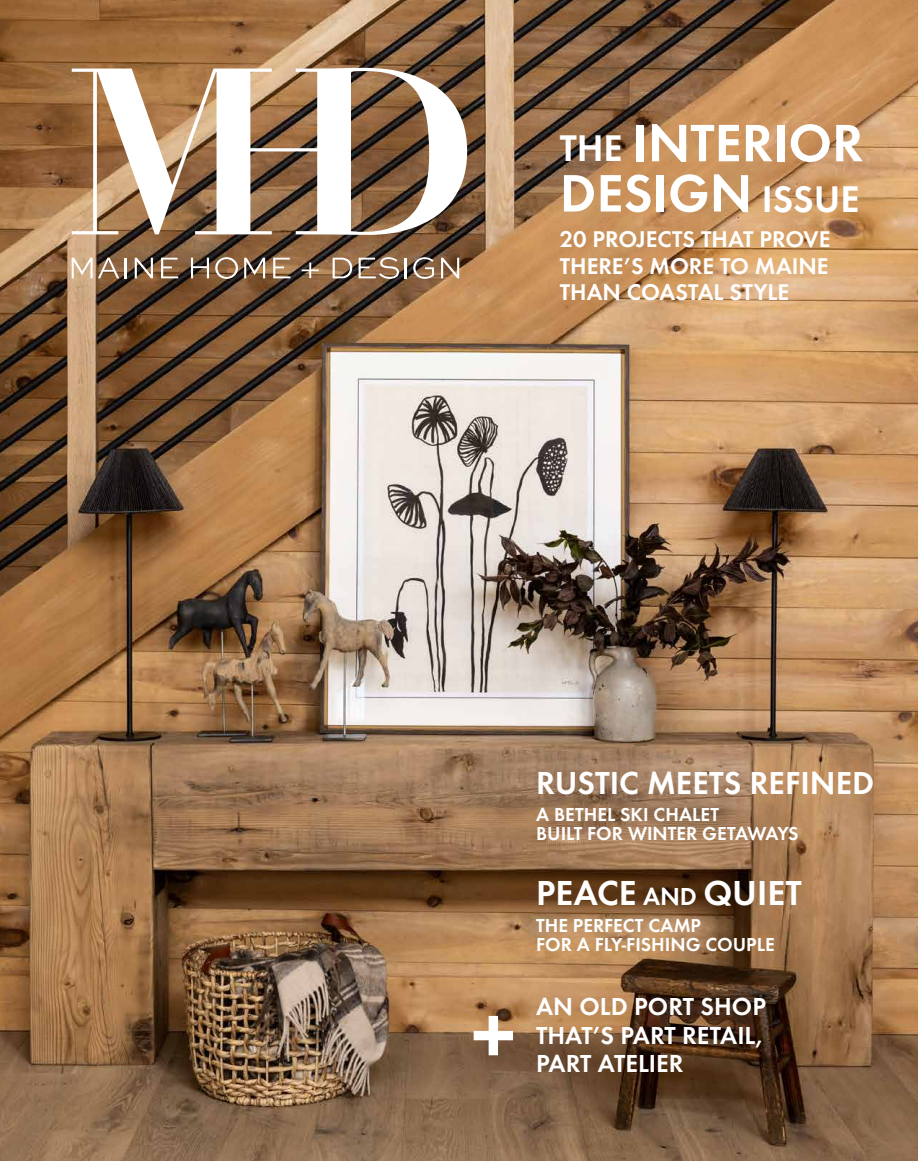
<style>
.page{position:relative;width:918px;height:1161px;background:#fff}
.page>*{position:absolute;margin:0;border:0;box-sizing:border-box;transform-origin:0 0}
.t1{font:700 83.25px "Futura";color:#fff}
.t2{font:54.6px/50.2px "Futura Dem";color:#fff}
.t3{font:36px "Futura Dem";color:#fff}
.t4{font:33px "Futura Dem";color:#fff}
.t5{font:25.5px/28.7px "Futura Dem";color:#fff}
.t6{font:23.7px/26.5px "Futura Dem";color:#fff;text-align:justify}
.t7{font:19.5px/19.5px "Futura Dem";color:#fff}
.s1{font-size:38.55px}
.s2{font-size:25.5px}
</style>
<div class="page">
<img style="left:0;top:0;width:917px;height:1161px">
<svg style="left:72px;top:258px;width:47px;height:20px"></svg>
<hr style="left:124px;top:258px;width:3px;height:20px;background:#fff">
<svg style="left:135px;top:258px;width:18px;height:20px"></svg>
<svg style="left:161px;top:258px;width:17px;height:20px"></svg>
<svg style="left:191px;top:258px;width:18px;height:20px"></svg>
<svg style="left:215px;top:257px;width:23px;height:22px"></svg>
<svg style="left:244px;top:258px;width:21px;height:20px"></svg>
<svg style="left:273px;top:258px;width:17px;height:20px"></svg>
<svg style="left:301px;top:263px;width:17px;height:15px"></svg>
<svg style="left:332px;top:258px;width:20px;height:20px"></svg>
<svg style="left:358px;top:257px;width:41px;height:22px"></svg>
<hr style="left:405px;top:258px;width:2px;height:20px;background:#fff">
<svg style="left:413px;top:257px;width:21px;height:22px"></svg>
<svg style="left:441px;top:258px;width:18px;height:20px"></svg>
<svg style="left:72px;top:68px;width:395px;height:167px"></svg>
<h2 class="t2" style="left:559px;top:117px;width:305px"><span class="s1">THE</span> INTERIOR<br>DESIGN <span class="s1">ISSUE</span></h2>
<p class="t6" style="left:559px;top:226px;width:272px">20 PROJECTS THAT PROVE THERE’S MORE TO MAINE THAN COASTAL STYLE</p>
<h1 class="t1" style="left:468px;top:984px;width:51px">+</h1>
<h3 class="t4" style="left:536px;top:763px;width:339px">RUSTIC MEETS REFINED</h3>
<p class="t7" style="left:536px;top:804px;width:264px">A BETHEL SKI CHALET<br>BUILT FOR WINTER GETAWAYS</p>
<h3 class="t3" style="left:536px;top:872px;width:267px">PEACE <span class="s2">AND</span> QUIET</h3>
<p class="t7" style="left:536px;top:916px;width:240px">THE PERFECT CAMP<br>FOR A FLY-FISHING COUPLE</p>
<h3 class="t5" style="left:536px;top:992px;width:231px">AN OLD PORT SHOP<br>THAT’S PART RETAIL,<br>PART ATELIER</h3>
</div>
